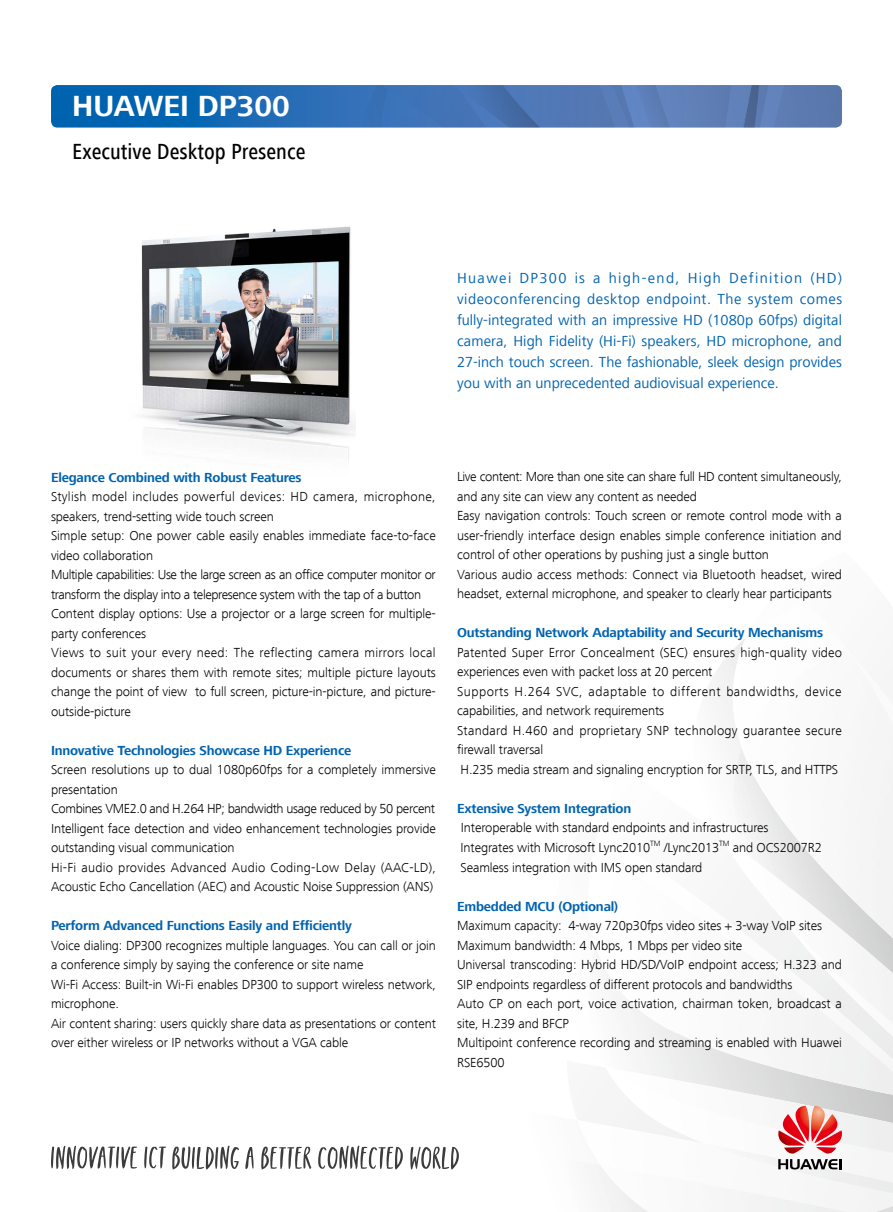
<style>
.page{position:relative;width:893px;height:1212px;background:#fff}
.page>*{position:absolute;margin:0;border:0;box-sizing:border-box;transform-origin:0 0}
.t1{font:700 30px "Frutiger Next LT";color:#fff}
.t2{font:500 condensed 22.5px "Frutiger Next LT";color:#000}
.t3{font:15px/21px "Frutiger Next LT";color:#0063b0;text-align:justify}
.t4{font:300 13.5px/19.5px "Frutiger Next LT";letter-spacing:-.01em;color:#000}
.t5{font:700 13.5px "Frutiger Next LT";letter-spacing:-.015em;color:#0063b0}
.t6{font:300 7.8px "Frutiger Next LT";color:#000}
</style>
<div class="page">
<div style="left:744px;top:969px;width:149px;height:84px;background:#f5f5f5"></div>
<div style="left:712px;top:652px;width:30px;height:157px;background:#f6f6f7"></div>
<img style="left:731px;top:639px;width:14px;height:108px">
<img style="left:742px;top:650px;width:151px;height:319px">
<svg style="left:595px;top:1061px;width:298px;height:151px"></svg>
<svg style="left:51px;top:1146px;width:86px;height:23px"></svg>
<svg style="left:144px;top:1146px;width:22px;height:22px"></svg>
<svg style="left:172px;top:1145px;width:67px;height:24px"></svg>
<svg style="left:245px;top:1147px;width:9px;height:22px"></svg>
<svg style="left:261px;top:1146px;width:50px;height:23px"></svg>
<svg style="left:318px;top:1145px;width:85px;height:24px"></svg>
<svg style="left:410px;top:1147px;width:49px;height:22px"></svg>
<svg style="left:51px;top:85px;width:692px;height:43px;background:#206cb5"></svg>
<img style="left:477px;top:85px;width:127px;height:43px">
<img style="left:604px;top:85px;width:22px;height:43px">
<img style="left:626px;top:85px;width:114px;height:43px">
<img style="left:732px;top:92px;width:11px;height:36px">
<img style="left:743px;top:85px;width:9px;height:43px">
<img style="left:752px;top:85px;width:90px;height:43px">
<img style="left:141px;top:226px;width:214px;height:235px">
<h1 class="t1" style="left:72px;top:90px;width:219px">HUAWEI DP300</h1>
<h2 class="t2" style="left:72px;top:139px;width:235px">Executive Desktop Presence</h2>
<p class="t3" style="left:457px;top:267px;width:387px">Huawei DP300 is a high-end, High Definition (HD) videoconferencing desktop endpoint. The system comes fully-integrated with an impressive HD (1080p 60fps) digital camera, High Fidelity (Hi-Fi) speakers, HD microphone, and 27-inch touch screen. The fashionable, sleek design provides you with an unprecedented audiovisual experience.</p>
<p class="t5" style="left:51px;top:469px;width:252px">Elegance Combined with Robust Features</p>
<p class="t4" style="left:51px;top:487px;width:386px">Stylish model includes powerful devices: HD camera, microphone, speakers, trend-setting wide touch screen<br>Simple setup: One power cable easily enables immediate face-to-face video collaboration<br>Multiple capabilities: Use the large screen as an office computer monitor or transform the display into a telepresence system with the tap of a button Content display options: Use a projector or a large screen for multiple&shy;party conferences<br>Views to suit your every need: The reflecting camera mirrors local documents or shares them with remote sites; multiple picture layouts change the point of view to full screen, picture-in-picture, and picture&shy;outside-picture</p>
<p class="t5" style="left:51px;top:742px;width:302px">Innovative Technologies Showcase HD Experience</p>
<p class="t4" style="left:51px;top:760px;width:387px">Screen resolutions up to dual 1080p60fps for a completely immersive presentation<br>Combines VME2.0 and H.264 HP; bandwidth usage reduced by 50 percent Intelligent face detection and video enhancement technologies provide outstanding visual communication<br>Hi-Fi audio provides Advanced Audio Coding-Low Delay (AAC-LD), Acoustic Echo Cancellation (AEC) and Acoustic Noise Suppression (ANS)</p>
<p class="t5" style="left:51px;top:918px;width:302px">Perform Advanced Functions Easily and Efficiently</p>
<p class="t4" style="left:51px;top:935px;width:386px">Voice dialing: DP300 recognizes multiple languages. You can call or join a conference simply by saying the conference or site name<br>Wi-Fi Access: Built-in Wi-Fi enables DP300 to support wireless network, microphone.<br>Air content sharing: users quickly share data as presentations or content over either wireless or IP networks without a VGA cable</p>
<p class="t4" style="left:457px;top:467px;width:386px">Live content: More than one site can share full HD content simultaneously, and any site can view any content as needed<br>Easy navigation controls: Touch screen or remote control mode with a user-friendly interface design enables simple conference initiation and control of other operations by pushing just a single button<br>Various audio access methods: Connect via Bluetooth headset, wired headset, external microphone, and speaker to clearly hear participants</p>
<p class="t5" style="left:457px;top:625px;width:367px">Outstanding Network Adaptability and Security Mechanisms</p>
<p class="t4" style="left:457px;top:643px;width:387px">Patented Super Error Concealment (SEC) ensures high-quality video experiences even with packet loss at 20 percent<br>Supports H.264 SVC, adaptable to different bandwidths, device capabilities, and network requirements<br>Standard H.460 and proprietary SNP technology guarantee secure firewall traversal<br>H.235 media stream and signaling encryption for SRTP, TLS, and HTTPS</p>
<p class="t5" style="left:457px;top:801px;width:176px">Extensive System Integration</p>
<p class="t4" style="left:461px;top:818px;width:310px">Interoperable with standard endpoints and infrastructures<br>Integrates with Microsoft Lync2010</p>
<p class="t6" style="left:650px;top:839px;width:12px">TM</p>
<p class="t4" style="left:664px;top:838px;width:57px">/Lync2013</p>
<p class="t6" style="left:719px;top:839px;width:12px">TM</p>
<p class="t4" style="left:733px;top:838px;width:91px">and OCS2007R2</p>
<p class="t4" style="left:461px;top:857px;width:243px">Seamless integration with IMS open standard</p>
<p class="t5" style="left:457px;top:898px;width:163px">Embedded MCU (Optional)</p>
<p class="t4" style="left:457px;top:916px;width:386px">Maximum capacity: 4-way 720p30fps video sites + 3-way VoIP sites Maximum bandwidth: 4 Mbps, 1 Mbps per video site<br>Universal transcoding: Hybrid HD/SD/VoIP endpoint access; H.323 and SIP endpoints regardless of different protocols and bandwidths<br>Auto CP on each port, voice activation, chairman token, broadcast a site, H.239 and BFCP<br>Multipoint conference recording and streaming is enabled with Huawei RSE6500</p>
</div>
